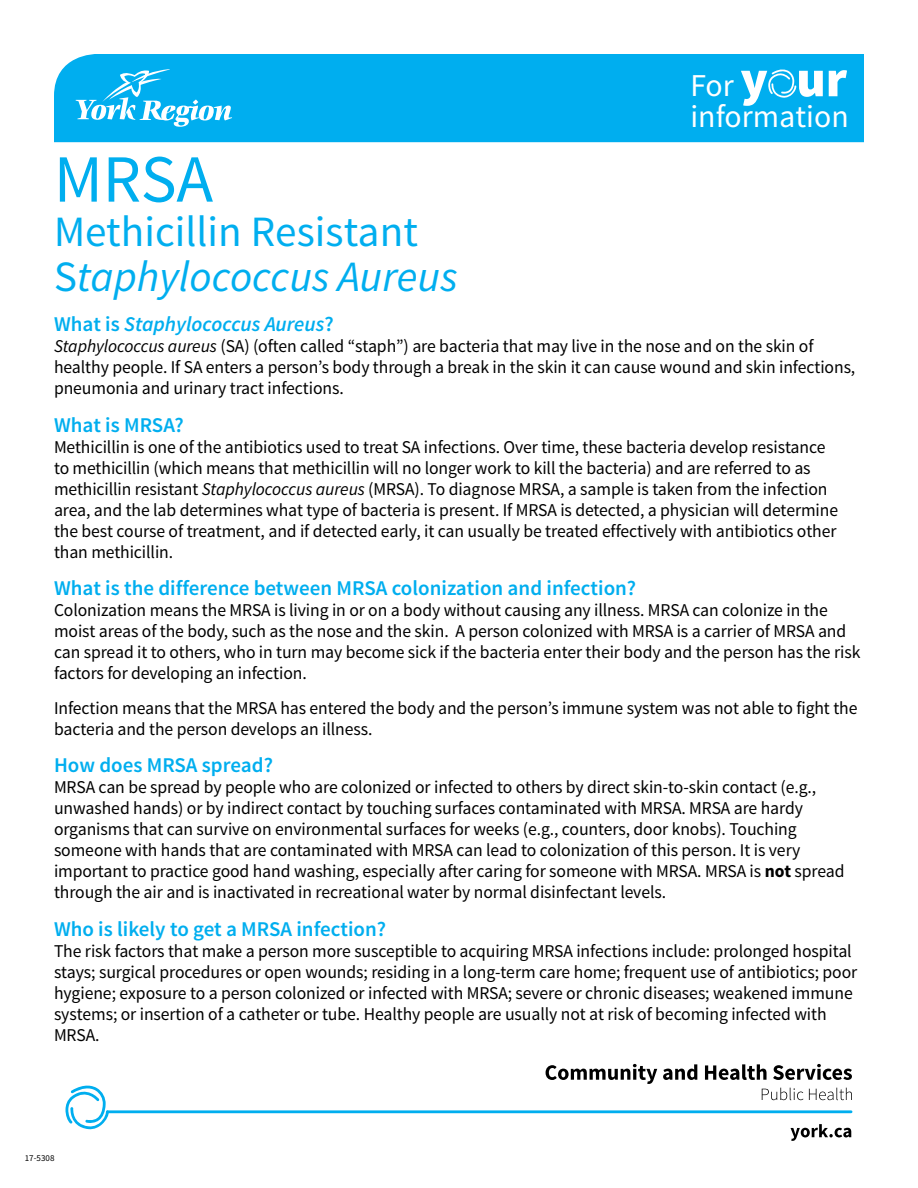
<style>
.page{position:relative;width:918px;height:1188px;background:#fff}
.page>*{position:absolute;margin:0;border:0;box-sizing:border-box;transform-origin:0 0}
.Header_1{font:67.5px "Source Sans Pro";color:#00aeef}
.Header_1-2{font:43.2px/44.5px "Source Sans Pro";color:#00aeef}
.t1{font:31.8px/31.2px "Source Sans Pro";color:#fff}
.t2{font:600 21px "Source Sans Pro";color:#00aeef}
.t3{font:italic 600 21px "Source Sans Pro";color:#00aeef}
.Body{font:18px/21px "Source Sans Pro";letter-spacing:-.005em;color:#000}
.t4{font:9px "Source Sans Pro";color:#000}
.s1{font-style:italic}
.s2{font-weight:900;font-size:51px}
.s3{font-style:normal}
.s4{font-weight:700}
</style>
<div class="page">
<div style="left:54px;top:54px;width:810px;height:88px;background:#00aeef"></div>
<svg style="left:768px;top:69px;width:28px;height:29px"></svg>
<svg style="left:76px;top:69px;width:156px;height:58px;background:#32bdf2"></svg>
<svg style="left:66px;top:1085px;width:43px;height:45px"></svg>
<hr style="left:108px;top:1110px;width:743px;height:3px;background:#00aeef">
<svg style="left:791px;top:1124px;width:60px;height:17px"></svg>
<svg style="left:546px;top:1064px;width:111px;height:20px"></svg>
<svg style="left:663px;top:1064px;width:34px;height:16px"></svg>
<svg style="left:705px;top:1064px;width:62px;height:16px"></svg>
<svg style="left:773px;top:1064px;width:79px;height:16px"></svg>
<svg style="left:762px;top:1088px;width:41px;height:12px"></svg>
<svg style="left:809px;top:1088px;width:43px;height:12px"></svg>
<p class="Header_1" style="left:54px;top:137px;width:160px">MRSA</p>
<p class="Header_1-2" style="left:54px;top:210px;width:405px">Methicillin Resistant<br>S<span class="s1">taphylococcus Aureus</span></p>
<h3 class="t1" style="left:690px;top:71px;width:160px">For <span class="s2">y ur </span>information</h3>
<h2 class="t3" style="left:54px;top:311px;width:281px"><span class="s3">What is</span> Staphylococcus Aureus<span class="s3">?</span></h2>
<h2 class="Body" style="left:54px;top:336px;width:803px"><span class="s1">Staphylococcus aureus</span> (SA) (often called “staph”) are bacteria that may live in the nose and on the skin of healthy people. If SA enters a person’s body through a break in the skin it can cause wound and skin infections, pneumonia and urinary tract infections.</h2>
<h2 class="t2" style="left:54px;top:411px;width:131px">What is MRSA?</h2>
<h2 class="Body" style="left:54px;top:436px;width:786px">Methicillin is one of the antibiotics used to treat SA infections. Over time, these bacteria develop resistance to methicillin (which means that methicillin will no longer work to kill the bacteria) and are referred to as methicillin resistant <span class="s1">Staphylococcus aureus</span> (MRSA). To diagnose MRSA, a sample is taken from the infection area, and the lab determines what type of bacteria is present. If MRSA is detected, a physician will determine the best course of treatment, and if detected early, it can usually be treated effectively with antibiotics other than methicillin.</h2>
<h2 class="t2" style="left:54px;top:575px;width:584px">What is the difference between MRSA colonization and infection?</h2>
<h2 class="Body" style="left:54px;top:600px;width:808px">Colonization means the MRSA is living in or on a body without causing any illness. MRSA can colonize in the moist areas of the body, such as the nose and the skin. A person colonized with MRSA is a carrier of MRSA and can spread it to others, who in turn may become sick if the bacteria enter their body and the person has the risk factors for developing an infection.</h2>
<p class="Body" style="left:54px;top:697px;width:805px">Infection means that the MRSA has entered the body and the person’s immune system was not able to fight the bacteria and the person develops an illness.</p>
<h2 class="t2" style="left:54px;top:752px;width:221px">How does MRSA spread?</h2>
<h2 class="Body" style="left:54px;top:777px;width:792px">MRSA can be spread by people who are colonized or infected to others by direct skin-to-skin contact (e.g., unwashed hands) or by indirect contact by touching surfaces contaminated with MRSA. MRSA are hardy organisms that can survive on environmental surfaces for weeks (e.g., counters, door knobs). Touching someone with hands that are contaminated with MRSA can lead to colonization of this person. It is very important to practice good hand washing, especially after caring for someone with MRSA. MRSA is <span class="s4">not</span> spread through the air and is inactivated in recreational water by normal disinfectant levels.</h2>
<h2 class="t2" style="left:54px;top:915px;width:334px">Who is likely to get a MRSA infection?</h2>
<h2 class="Body" style="left:54px;top:940px;width:805px">The risk factors that make a person more susceptible to acquiring MRSA infections include: prolonged hospital stays; surgical procedures or open wounds; residing in a long-term care home; frequent use of antibiotics; poor hygiene; exposure to a person colonized or infected with MRSA; severe or chronic diseases; weakened immune systems; or insertion of a catheter or tube. Healthy people are usually not at risk of becoming infected with MRSA.</h2>
<p class="t4" style="left:25px;top:1153px;width:31px">17-5308</p>
</div>
